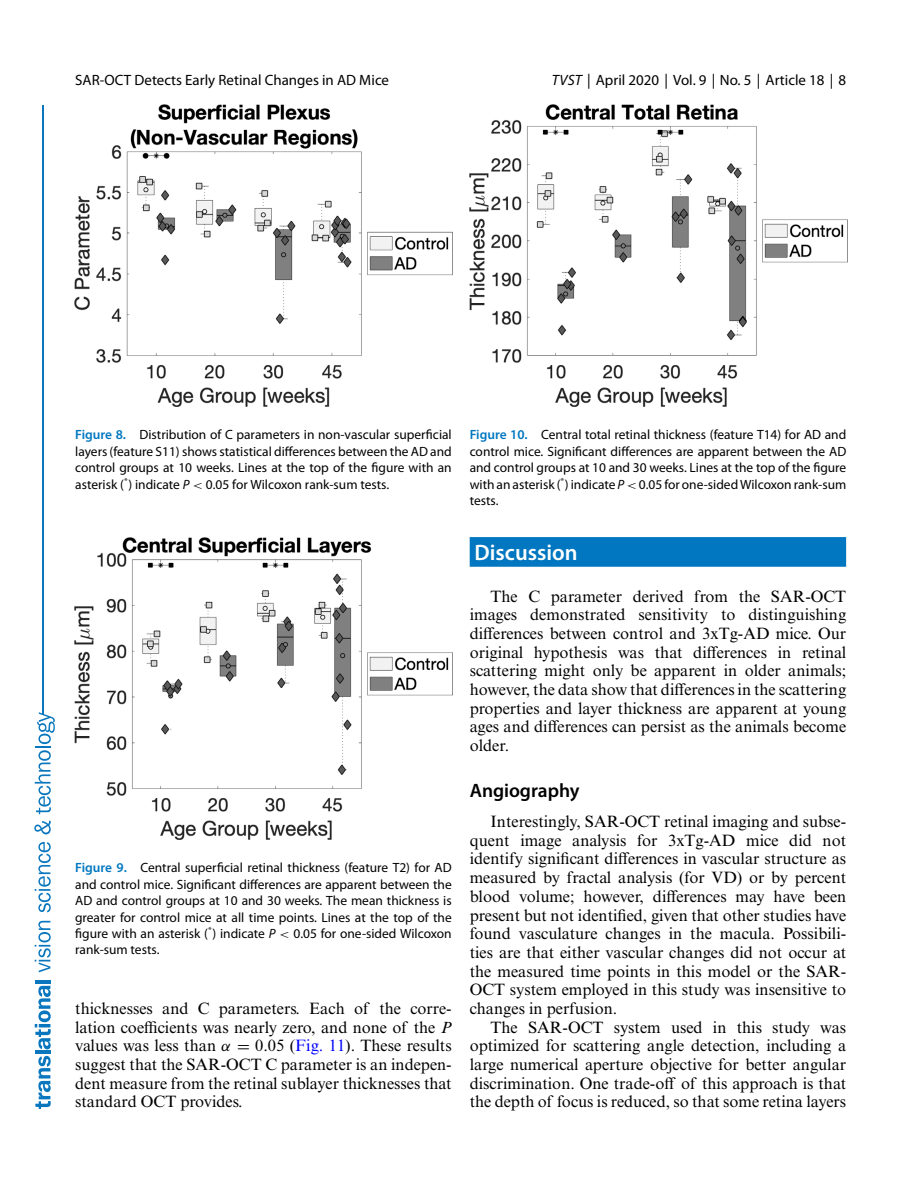
<style>
.page{position:relative;width:918px;height:1188px;background:#fff}
.page>*{position:absolute;margin:0;border:0;box-sizing:border-box;transform-origin:0 0}
.t1{font:600 22.35px "Myriad Pro";color:#fff}
.t2{font:600 19.5px "Myriad Pro";letter-spacing:-.005em;color:#000}
.t3{font:16.5px/18.8px "Times NRMT Pro";color:#000;text-align:justify}
.t4{font:15px "Myriad Pro";color:#000}
.t5{font:13.5px/16.5px "Myriad Pro";color:#000;text-align:justify}
.s1{font-style:italic}
.s2{font-weight:600;color:#0077c0}
.s3{font-family:"RMTMI"}
.s4{font-family:"MTSY"}
.s5{color:#00f}
</style>
<div class="page">
<hr style="left:42px;top:105px;width:2px;height:608px;background:#0976bd">
<svg style="left:35px;top:1056px;width:16px;height:53px"></svg>
<hr style="left:35px;top:1051px;width:15px;height:3px;background:#0976bd">
<svg style="left:35px;top:986px;width:16px;height:63px"></svg>
<hr style="left:35px;top:980px;width:15px;height:3px;background:#0976bd">
<svg style="left:35px;top:921px;width:16px;height:51px"></svg>
<svg style="left:35px;top:842px;width:16px;height:70px"></svg>
<svg style="left:34px;top:821px;width:17px;height:13px"></svg>
<svg style="left:35px;top:712px;width:20px;height:102px"></svg>
<img style="left:74px;top:105px;width:378px;height:302px">
<img style="left:74px;top:537px;width:378px;height:302px">
<img style="left:469px;top:105px;width:378px;height:302px">
<div style="left:470px;top:537px;width:376px;height:30px;background:#0077c0"></div>
<p class="t4" style="left:75px;top:75px;width:315px">SAR-OCT Detects Early Retinal Changes in AD Mice</p>
<p class="t4" style="left:552px;top:75px;width:296px"><span class="s1">TVST</span> | April 2020 | Vol. 9 | No. 5 | Article 18 | 8</p>
<p class="t5" style="left:75px;top:428px;width:378px"><span class="s2">Figure 8.</span> Distribution of C parameters in non-vascular superficial layers (feature S11) shows statistical differences between the AD and control groups at 10 weeks. Lines at the top of the figure with an asterisk (<sup>*</sup>) indicate <span class="s1">P</span> <span class="s3">&lt;</span> 0.05 for Wilcoxon rank-sum tests.</p>
<p class="t5" style="left:75px;top:861px;width:378px"><span class="s2">Figure 9.</span> Central superficial retinal thickness (feature T2) for AD and control mice. Significant differences are apparent between the AD and control groups at 10 and 30 weeks. The mean thickness is greater for control mice at all time points. Lines at the top of the figure with an asterisk (<sup>*</sup>) indicate <span class="s1">P</span> <span class="s3">&lt;</span> 0.05 for one-sided Wilcoxon rank-sum tests.</p>
<p class="t3" style="left:75px;top:1000px;width:378px">thicknesses and C parameters. Each of the corre&shy;lation coefficients was nearly zero, and none of the <span class="s1">P </span>values was less than <span class="s3">α</span> <span class="s4">=</span> 0.05 (<span class="s5">Fig. 11</span>). These results suggest that the SAR-OCT C parameter is an indepen&shy;dent measure from the retinal sublayer thicknesses that standard OCT provides.</p>
<p class="t5" style="left:470px;top:428px;width:378px"><span class="s2">Figure 10.</span> Central total retinal thickness (feature T14) for AD and control mice. Significant differences are apparent between the AD and control groups at 10 and 30 weeks. Lines at the top of the figure with an asterisk (<sup>*</sup>) indicate <span class="s1">P</span><span class="s3">&lt;</span>0.05 for one-sided Wilcoxon rank-sum tests.</p>
<h1 class="t1" style="left:475px;top:544px;width:105px">Discussion</h1>
<p class="t3" style="left:470px;top:588px;width:378px;text-indent:21px">The C parameter derived from the SAR-OCT images demonstrated sensitivity to distinguishing differences between control and 3xTg-AD mice. Our original hypothesis was that differences in retinal scattering might only be apparent in older animals; however, the data show that differences in the scattering properties and layer thickness are apparent at young ages and differences can persist as the animals become older.</p>
<p class="t2" style="left:470px;top:783px;width:111px">Angiography</p>
<p class="t3" style="left:470px;top:813px;width:378px;text-indent:21px">Interestingly, SAR-OCT retinal imaging and subse&shy;quent image analysis for 3xTg-AD mice did not identify significant differences in vascular structure as measured by fractal analysis (for VD) or by percent blood volume; however, differences may have been present but not identified, given that other studies have found vasculature changes in the macula. Possibili&shy;ties are that either vascular changes did not occur at the measured time points in this model or the SAR-OCT system employed in this study was insensitive to changes in perfusion.</p>
<p class="t3" style="left:470px;top:1019px;width:378px;text-indent:21px">The SAR-OCT system used in this study was optimized for scattering angle detection, including a large numerical aperture objective for better angular discrimination. One trade-off of this approach is that the depth of focus is reduced, so that some retina layers</p>
</div>
